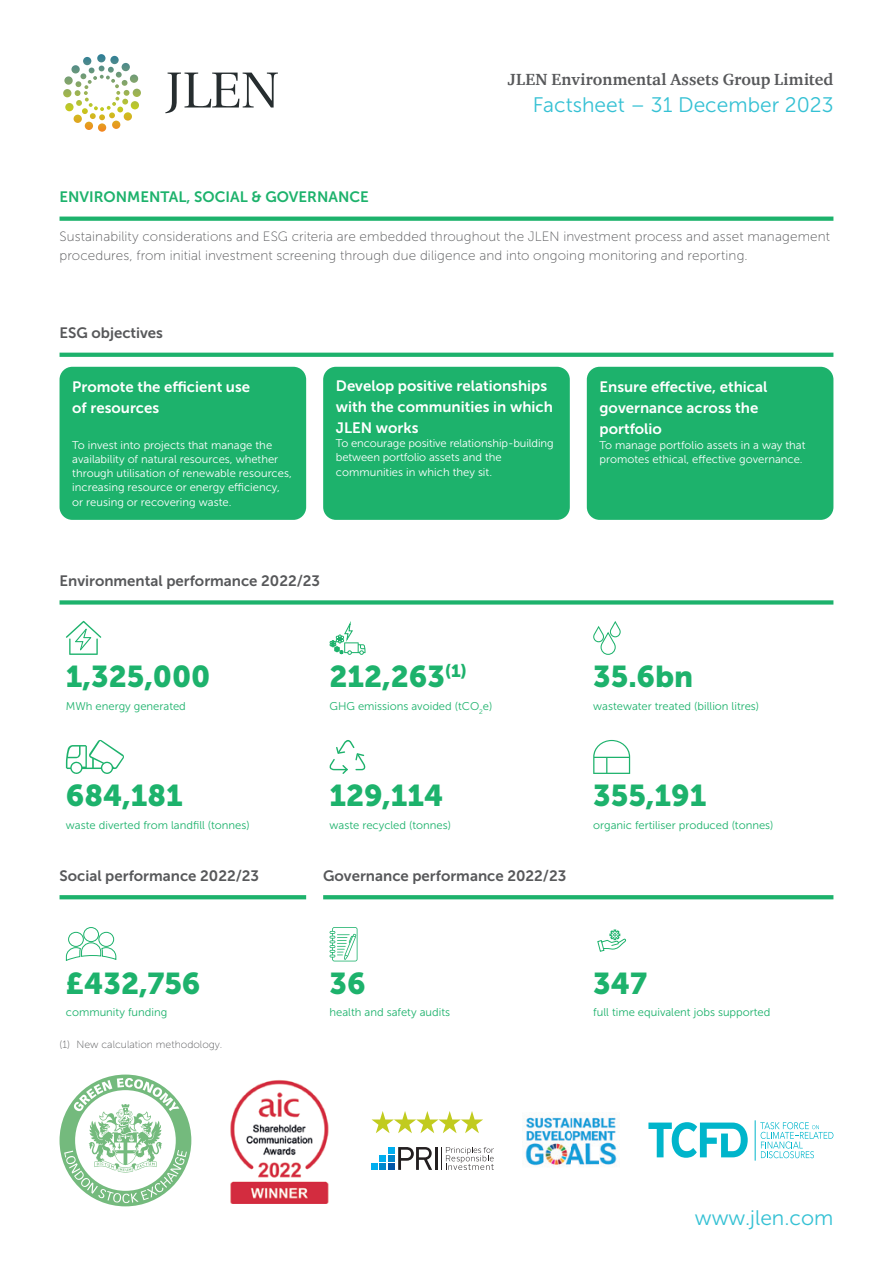
<style>
.page{position:relative;width:893px;height:1263px;background:#fff}
.page>*{position:absolute;margin:0;border:0;box-sizing:border-box;transform-origin:0 0}
.t1{font:30px "Museo Sans 900";color:#1db26c}
.t2{font:21px "Museo Sans 300";color:#35c1d4}
.t3{font:700 16.5px "Charter ITCW01";letter-spacing:.01em;color:#57585a}
.t4{font:15px/21px "Museo Sans 700";color:#fff}
.t5{font:15px "Museo Sans 700";color:#57585a}
.t6{font:15px "Museo Sans 700";color:#1db26c}
.t7{font:13.5px/18.8px "Museo Sans 100";letter-spacing:.01em;color:#57585a}
.t8{font:11.25px/14.2px "Museo Sans 300";color:#fff}
.t9{font:11.25px "Museo Sans 300";color:#1db26c}
.t10{font:10.5px "Museo Sans 100";color:#57585a}
</style>
<div class="page">
<svg style="left:165px;top:73px;width:113px;height:40px"></svg>
<svg style="left:63px;top:54px;width:78px;height:43px"></svg>
<svg style="left:329px;top:740px;width:37px;height:34px"></svg>
<svg style="left:66px;top:621px;width:35px;height:34px"></svg>
<svg style="left:593px;top:740px;width:37px;height:34px"></svg>
<svg style="left:593px;top:621px;width:28px;height:34px"></svg>
<div style="left:60px;top:600px;width:773px;height:5px;background:#1db26c"></div>
<svg style="left:65px;top:927px;width:52px;height:34px"></svg>
<svg style="left:60px;top:217px;width:773px;height:4px;background:#28b573"></svg>
<svg style="left:329px;top:622px;width:36px;height:33px"></svg>
<svg style="left:66px;top:740px;width:58px;height:34px"></svg>
<svg style="left:60px;top:895px;width:246px;height:4px"></svg>
<svg style="left:323px;top:895px;width:510px;height:4px;background:#24b470"></svg>
<svg style="left:330px;top:927px;width:27px;height:34px"></svg>
<svg style="left:597px;top:929px;width:29px;height:23px"></svg>
<div style="left:587px;top:367px;width:246px;height:153px;background:#1db26c;border-radius:13px"></div>
<div style="left:60px;top:367px;width:246px;height:153px;background:#1db26c;border-radius:13px"></div>
<div style="left:323px;top:367px;width:247px;height:153px;background:#1db26c;border-radius:13px"></div>
<svg style="left:60px;top:353px;width:773px;height:4px;background:#23b470"></svg>
<div style="left:380px;top:1155px;width:6px;height:7px;background:#00aeef"></div>
<div style="left:380px;top:1163px;width:6px;height:7px;background:#0087cd"></div>
<div style="left:372px;top:1163px;width:6px;height:7px;background:#00aeef"></div>
<svg style="left:388px;top:1147px;width:44px;height:23px"></svg>
<hr style="left:435px;top:1147px;width:3px;height:23px;background:#231f20">
<svg style="left:445px;top:1147px;width:49px;height:23px"></svg>
<svg style="left:372px;top:1111px;width:111px;height:22px"></svg>
<img style="left:525px;top:1116px;width:92px;height:50px">
<svg style="left:60px;top:1074px;width:131px;height:132px"></svg>
<svg style="left:760px;top:1122px;width:73px;height:36px"></svg>
<svg style="left:648px;top:1122px;width:100px;height:36px"></svg>
<img style="left:230px;top:1080px;width:99px;height:123px">
<h3 class="t6" style="left:60px;top:183px;width:311px">ENVIRONMENTAL, SOCIAL &amp; GOVERNANCE</h3>
<h3 class="t6" style="left:60px;top:189px;width:311px">ENVIRONMENTAL, SOCIAL &amp; GOVERNANCE</h3>
<h3 class="t3" style="left:508px;top:69px;width:327px">JLEN Environmental Assets Group Limited</h3>
<h2 class="t2" style="left:533px;top:94px;width:302px">Factsheet – 31 December 2023</h2>
<p class="t7" style="left:60px;top:227px;width:772px">Sustainability considerations and ESG criteria are embedded throughout the JLEN investment process and asset management procedures, from initial investment screening through due diligence and into ongoing monitoring and reporting.</p>
<h3 class="t5" style="left:60px;top:325px;width:105px">ESG objectives</h3>
<h3 class="t4" style="left:72px;top:377px;width:179px">Promote the efficient use of resources</h3>
<p class="t8" style="left:72px;top:438px;width:221px">To invest into projects that manage the availability of natural resources, whether through utilisation of renewable resources, increasing resource or energy efficiency, or reusing or recovering waste.</p>
<h3 class="t4" style="left:336px;top:375px;width:219px">Develop positive relationships with the communities in which<br>JLEN works</h3>
<p class="t8" style="left:336px;top:436px;width:219px">To encourage positive relationship‑building between portfolio assets and the communities in which they sit.</p>
<h3 class="t5" style="left:60px;top:572px;width:262px">Environmental performance 2022/23</h3>
<h3 class="t4" style="left:600px;top:377px;width:169px">Ensure effective, ethical governance across the portfolio</h3>
<p class="t8" style="left:600px;top:438px;width:207px">To manage portfolio assets in a way that promotes ethical, effective governance.</p>
<h1 class="t1" style="left:66px;top:660px;width:146px">1,325,000</h1>
<p class="t9" style="left:66px;top:700px;width:122px">MWh energy generated</p>
<h1 class="t1" style="left:330px;top:660px;width:139px">212,263<sup>(1)</sup></h1>
<p class="t9" style="left:330px;top:700px;width:164px">GHG emissions avoided (tCO<sub>2</sub>e)</p>
<h1 class="t1" style="left:593px;top:660px;width:102px">35.6bn</h1>
<p class="t9" style="left:593px;top:700px;width:167px">wastewater treated (billion litres)</p>
<h1 class="t1" style="left:66px;top:779px;width:119px">684,181</h1>
<p class="t9" style="left:66px;top:819px;width:185px">waste diverted from landfill (tonnes)</p>
<h3 class="t5" style="left:60px;top:867px;width:201px">Social performance 2022/23</h3>
<h3 class="t5" style="left:323px;top:867px;width:245px">Governance performance 2022/23</h3>
<h1 class="t1" style="left:330px;top:779px;width:115px">129,114</h1>
<p class="t9" style="left:330px;top:819px;width:123px">waste recycled (tonnes)</p>
<h1 class="t1" style="left:593px;top:779px;width:115px">355,191</h1>
<p class="t9" style="left:593px;top:819px;width:182px">organic fertiliser produced (tonnes)</p>
<h1 class="t1" style="left:66px;top:966px;width:136px">£432,756</h1>
<p class="t9" style="left:66px;top:1006px;width:103px">community funding</p>
<p class="t10" style="left:60px;top:1038px;width:164px">(1) New calculation methodology.</p>
<h1 class="t1" style="left:330px;top:966px;width:38px">36</h1>
<p class="t9" style="left:330px;top:1006px;width:122px">health and safety audits</p>
<h1 class="t1" style="left:593px;top:966px;width:55px">347</h1>
<p class="t9" style="left:593px;top:1006px;width:179px">full time equivalent jobs supported</p>
<h2 class="t2" style="left:695px;top:1206px;width:140px">www.jlen.com</h2>
</div>
